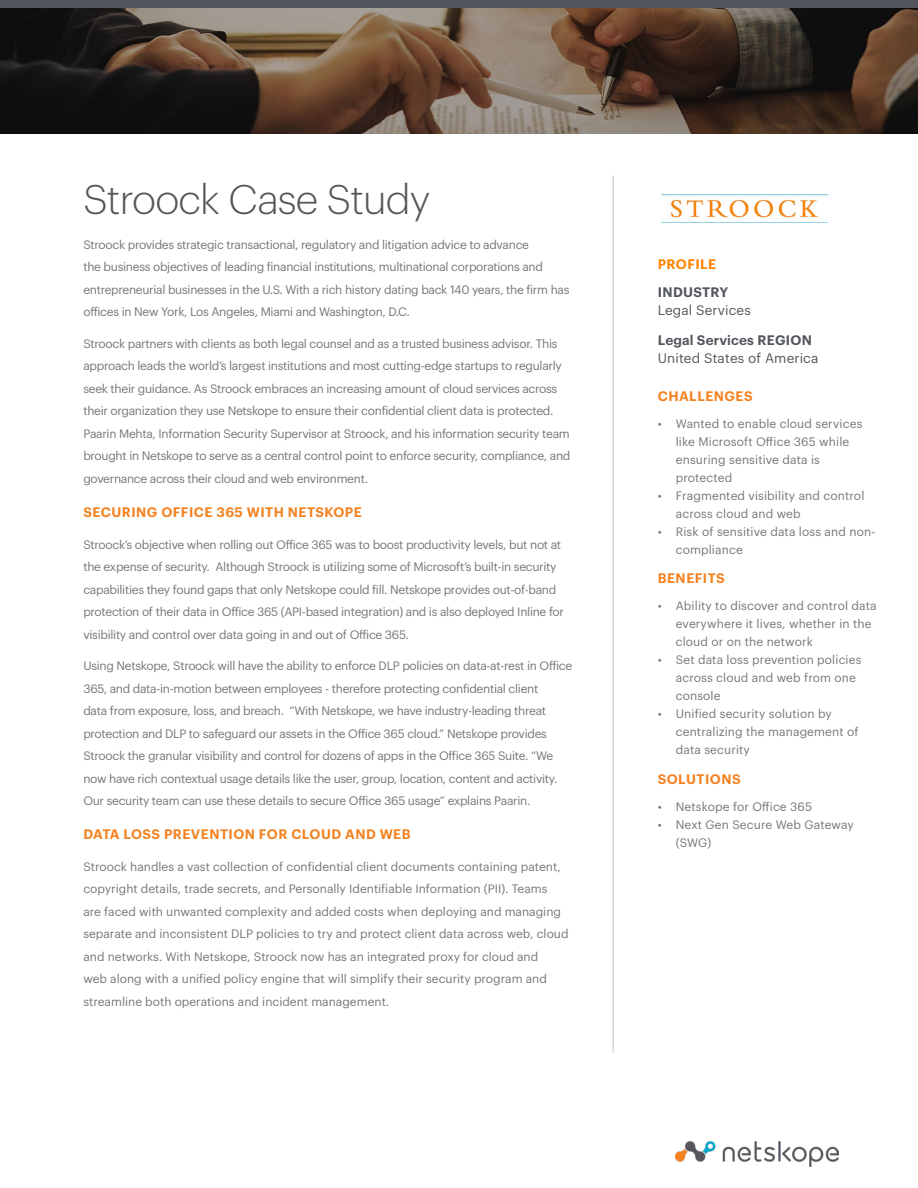
<style>
.page{position:relative;width:918px;height:1188px;background:#fff}
.page>*{position:absolute;margin:0;border:0;box-sizing:border-box;transform-origin:0 0}
.t1{font:300 40.5px "Graphik";letter-spacing:-.02em;color:#55565a}
.t2{font:600 13.5px "Graphik";letter-spacing:.035em;color:#f58220}
.t3{font:13.5px "Graphik";letter-spacing:.01em;color:#52555b}
.t4{font:600 13.5px "Graphik";letter-spacing:.015em;color:#52555b}
.t5{font:600 13.5px "Graphik";letter-spacing:.03em;color:#ff8300}
.t6{font:12px/22.5px "Graphik";letter-spacing:-.025em;color:#74777b}
.t7{font:12px/22.5px "Graphik";color:#74777b}
.t8{font:12px/18px "Graphik";letter-spacing:.01em;color:#74777b}
</style>
<div class="page">
<img style="left:0;top:7px;width:918px;height:126px">
<div style="left:0;top:0;width:918px;height:7px;background:#52555b"></div>
<hr style="left:613px;top:176px;width:1px;height:877px;background:#d6d7d6">
<img style="left:662px;top:194px;width:166px;height:24px">
<img style="left:675px;top:1141px;width:163px;height:26px">
<h1 class="t1" style="left:83px;top:170px;width:349px">Stroock Case Study</h1>
<p class="t6" style="left:83px;top:232px;width:488px">Stroock provides strategic transactional, regulatory and litigation advice to advance<br>the business objectives of leading financial institutions, multinational corporations and entrepreneurial businesses in the U.S. With a rich history dating back 140 years, the firm has offices in New York, Los Angeles, Miami and Washington, D.C.</p>
<p class="t6" style="left:83px;top:331px;width:489px">Stroock partners with clients as both legal counsel and as a trusted business advisor. This approach leads the world’s largest institutions and most cutting-edge startups to regularly seek their guidance. As Stroock embraces an increasing amount of cloud services across their organization they use Netskope to ensure their confidential client data is protected.<br>Paarin Mehta, Information Security Supervisor at Stroock, and his information security team brought in Netskope to serve as a central control point to enforce security, compliance, and governance across their cloud and web environment.</p>
<p class="t2" style="left:83px;top:502px;width:280px">SECURING OFFICE 365 WITH NETSKOPE</p>
<p class="t6" style="left:83px;top:532px;width:482px">Stroock’s objective when rolling out Office 365 was to boost productivity levels, but not at the expense of security. Although Stroock is utilizing some of Microsoft’s built-in security capabilities they found gaps that only Netskope could fill. Netskope provides out-of-band protection of their data in Office 365 (API-based integration) and is also deployed Inline for visibility and control over data going in and out of Office 365.</p>
<p class="t6" style="left:83px;top:654px;width:490px">Using Netskope, Stroock will have the ability to enforce DLP policies on data-at-rest in Office 365, and data-in-motion between employees - therefore protecting confidential client<br>data from exposure, loss, and breach. “With Netskope, we have industry-leading threat protection and DLP to safeguard our assets in the Office 365 cloud.” Netskope provides Stroock the granular visibility and control for dozens of apps in the Office 365 Suite. “We now have rich contextual usage details like the user, group, location, content and activity.<br>Our security team can use these details to secure Office 365 usage” explains Paarin.</p>
<p class="t2" style="left:83px;top:824px;width:329px">DATA LOSS PREVENTION FOR CLOUD AND WEB</p>
<p class="t7" style="left:83px;top:854px;width:487px">Stroock handles a vast collection of confidential client documents containing patent, copyright details, trade secrets, and Personally Identifiable Information (PII). Teams<br>are faced with unwanted complexity and added costs when deploying and managing separate and inconsistent DLP policies to try and protect client data across web, cloud and networks. With Netskope, Stroock now has an integrated proxy for cloud and<br>web along with a unified policy engine that will simplify their security program and streamline both operations and incident management.</p>
<p class="t5" style="left:658px;top:254px;width:60px">PROFILE</p>
<p class="t4" style="left:658px;top:281px;width:72px">INDUSTRY</p>
<p class="t3" style="left:658px;top:300px;width:95px">Legal Services</p>
<p class="t4" style="left:658px;top:329px;width:156px">Legal Services REGION</p>
<p class="t3" style="left:658px;top:348px;width:162px">United States of America</p>
<p class="t2" style="left:658px;top:386px;width:96px">CHALLENGES</p>
<p class="t8" style="left:676px;top:413px;width:188px;text-indent:-18px">• Wanted to enable cloud services like Microsoft Office 365 while ensuring sensitive data is protected</p>
<p class="t8" style="left:676px;top:485px;width:190px;text-indent:-18px">• Fragmented visibility and control across cloud and web</p>
<p class="t8" style="left:676px;top:521px;width:201px;text-indent:-18px">• Risk of sensitive data loss and non&shy;compliance</p>
<p class="t2" style="left:658px;top:568px;width:69px">BENEFITS</p>
<p class="t8" style="left:676px;top:596px;width:202px;text-indent:-18px">• Ability to discover and control data everywhere it lives, whether in the cloud or on the network</p>
<p class="t8" style="left:676px;top:650px;width:187px;text-indent:-18px">• Set data loss prevention policies across cloud and web from one console</p>
<p class="t8" style="left:676px;top:704px;width:184px;text-indent:-18px">• Unified security solution by centralizing the management of data security</p>
<p class="t2" style="left:658px;top:769px;width:84px">SOLUTIONS</p>
<p class="t8" style="left:658px;top:797px;width:156px">• Netskope for Office 365</p>
<p class="t8" style="left:676px;top:815px;width:180px;text-indent:-18px">• Next Gen Secure Web Gateway (SWG)</p>
</div>
